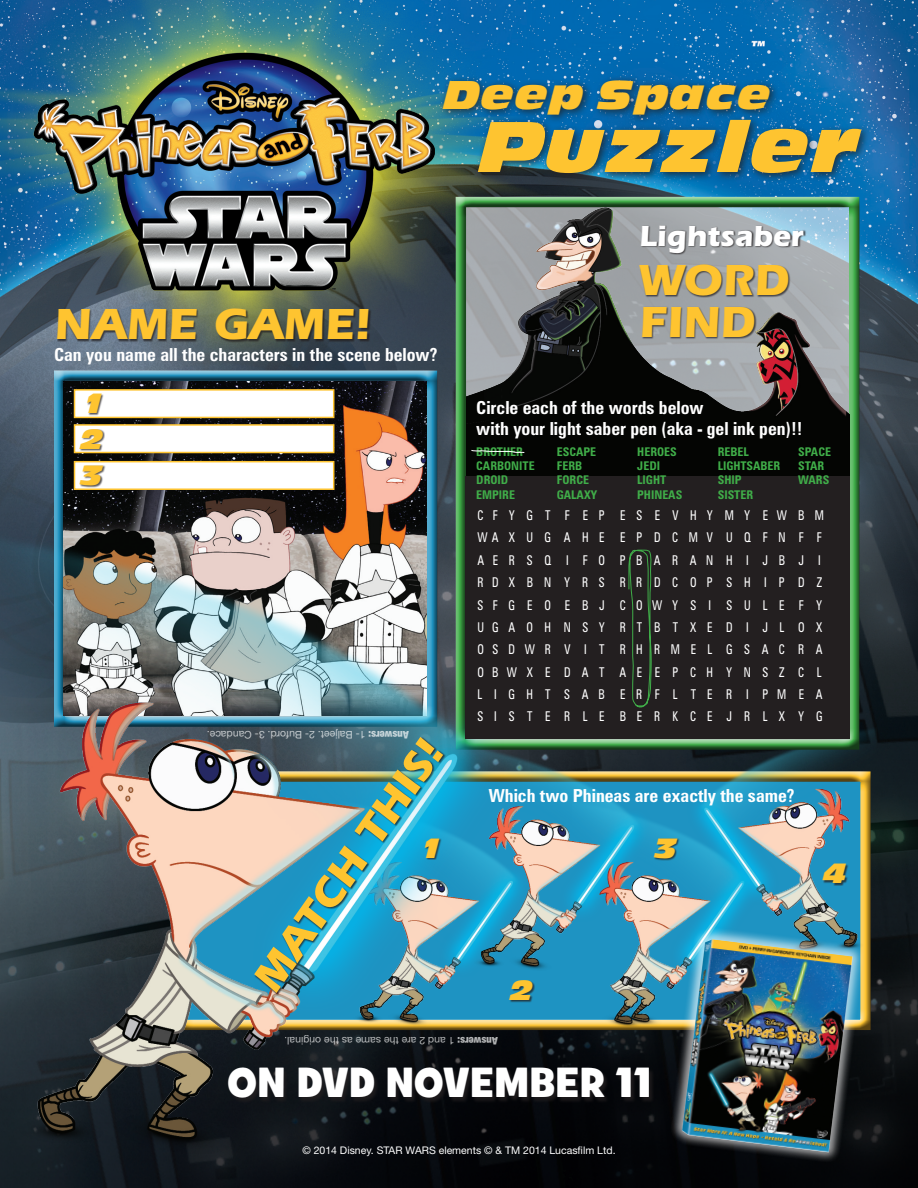
<style>
.page{position:relative;width:918px;height:1188px;background:#fff}
.page>*{position:absolute;margin:0;border:0;box-sizing:border-box;transform-origin:0 0}
.t1{font:75px "A Olive Nord Itlic";color:#fec430}
.t2{font:700 45px "Itc Eras";color:#fec430}
.t3{font:700 43.5px "Itc Eras";color:#fec430}
.t4{font:700 42px "Disney Junior";color:#fff}
.t5{font:42px "A Olive Nord Itlic";color:#fec430}
.t6{font:700 30px "Itc Eras";color:#fff}
.t7{font:29.25px "A Olive Nord Itlic";color:#fec430}
.t8{font:700 condensed 18px "Zurich BT";color:#fff}
.t9{font:condensed 13.5px "Zurich BT";letter-spacing:1.015em;color:#fff;scale:.85 1}
.t10{font:condensed 13.5px "Zurich BT";letter-spacing:.995em;color:#fff;scale:.85 1}
.t11{font:condensed 13.5px "Zurich BT";letter-spacing:.975em;color:#fff;scale:.85 1}
.t12{font:condensed 13.5px "Zurich BT";letter-spacing:.97em;color:#fff;scale:.85 1}
.t13{font:condensed 13.5px "Zurich BT";letter-spacing:.965em;color:#fff;scale:.85 1}
.t14{font:condensed 13.5px "Zurich BT";letter-spacing:.92em;color:#fff;scale:.85 1}
.t15{font:condensed 13.5px "Zurich BT";letter-spacing:1.035em;color:#fff;scale:.85 1}
.t16{font:condensed 13.5px "Zurich BT";letter-spacing:1.06em;color:#fff;scale:.85 1}
.t17{font:700 condensed 12px "Zurich BT";color:#40ae49}
.t18{font:10.5px "Helvetica Neue";color:#fff}
.s1{font-weight:900;font-stretch:condensed}
</style>
<div class="page">
<img style="left:0;top:0;width:918px;height:1188px">
<img style="left:536px;top:711px;width:371px;height:333px">
<img style="left:64px;top:389px;width:363px;height:104px">
<img style="left:0;top:0;width:645px;height:389px">
<div style="left:455px;top:197px;width:405px;height:554px;background:#231f20;opacity:.75"></div>
<img style="left:0;top:493px;width:536px;height:675px">
<div style="left:228px;top:1068px;width:427px;height:36px;background:#231f20;opacity:.75"></div>
<svg style="left:667px;top:924px;width:200px;height:243px;background:#2f5158"></svg>
<img style="left:682px;top:939px;width:171px;height:213px">
<div style="left:438px;top:75px;width:433px;height:108px;background:#231f20;opacity:.75"></div>
<img style="left:466px;top:201px;width:384px;height:275px">
<div style="left:466px;top:476px;width:384px;height:263px;background:#231f20"></div>
<div style="left:640px;top:225px;width:167px;height:115px;background:#231f20;opacity:.75"></div>
<div style="left:57px;top:308px;width:315px;height:35px;background:#231f20;opacity:.75"></div>
<div style="left:254px;top:736px;width:192px;height:260px;background:#231f20;opacity:.75"></div>
<div style="left:74px;top:389px;width:260px;height:29px;background:#fff;border:2px solid #fec430"></div>
<div style="left:74px;top:424px;width:260px;height:29px;background:#fff;border:2px solid #fec430"></div>
<div style="left:74px;top:461px;width:260px;height:29px;background:#fff;border:2px solid #fec430"></div>
<div style="left:87px;top:394px;width:18px;height:22px;background:#231f20;opacity:.75"></div>
<div style="left:425px;top:838px;width:18px;height:22px;background:#231f20;opacity:.75"></div>
<div style="left:654px;top:838px;width:26px;height:23px;background:#231f20;opacity:.75"></div>
<div style="left:509px;top:980px;width:26px;height:23px;background:#231f20;opacity:.75"></div>
<div style="left:823px;top:864px;width:26px;height:22px;background:#231f20;opacity:.75"></div>
<div style="left:79px;top:429px;width:26px;height:22px;background:#231f20;opacity:.75"></div>
<div style="left:80px;top:465px;width:26px;height:23px;background:#231f20;opacity:.75"></div>
<svg style="left:471px;top:449px;width:54px;height:4px"></svg>
<svg style="left:628px;top:549px;width:24px;height:159px"></svg>
<p class="t5" style="left:442px;top:67px;width:331px">Deep Space</p>
<p class="t1" style="left:476px;top:97px;width:385px">Puzzler</p>
<p class="t6" style="left:639px;top:218px;width:166px">Lightsaber</p>
<p class="t2" style="left:639px;top:254px;width:151px">WORD</p>
<p class="t2" style="left:54px;top:298px;width:318px">NAME GAME!</p>
<p class="t2" style="left:639px;top:296px;width:117px">FIND</p>
<p class="t8" style="left:54px;top:344px;width:385px">Can you name all the characters in the scene below?</p>
<p class="t7" style="left:84px;top:384px;width:22px">1</p>
<p class="t7" style="left:77px;top:420px;width:30px">2</p>
<p class="t7" style="left:77px;top:456px;width:31px">3</p>
<p class="t8" style="left:476px;top:396px;width:229px">Circle each of the words below</p>
<p class="t8" style="left:476px;top:418px;width:328px">with your light saber pen (aka - gel ink pen)!!</p>
<p class="t17" style="left:476px;top:444px;width:48px">BROTHER</p>
<p class="t17" style="left:476px;top:458px;width:60px">CARBONITE</p>
<p class="t17" style="left:476px;top:473px;width:33px">DROID</p>
<p class="t17" style="left:476px;top:487px;width:40px">EMPIRE</p>
<p class="t17" style="left:557px;top:444px;width:41px">ESCAPE</p>
<p class="t17" style="left:557px;top:458px;width:27px">FERB</p>
<p class="t17" style="left:557px;top:473px;width:34px">FORCE</p>
<p class="t17" style="left:557px;top:487px;width:42px">GALAXY</p>
<p class="t17" style="left:637px;top:444px;width:41px">HEROES</p>
<p class="t17" style="left:637px;top:458px;width:24px">JEDI</p>
<p class="t17" style="left:637px;top:473px;width:30px">LIGHT</p>
<p class="t17" style="left:637px;top:487px;width:47px">PHINEAS</p>
<p class="t17" style="left:798px;top:444px;width:34px">SPACE</p>
<p class="t17" style="left:798px;top:458px;width:28px">STAR</p>
<p class="t17" style="left:798px;top:473px;width:33px">WARS</p>
<p class="t17" style="left:718px;top:444px;width:33px">REBEL</p>
<p class="t17" style="left:718px;top:458px;width:64px">LIGHTSABER</p>
<p class="t17" style="left:718px;top:473px;width:25px">SHIP</p>
<p class="t17" style="left:718px;top:487px;width:37px">SISTER</p>
<p class="t11" style="left:477px;top:507px;width:409px">CFYGT FEP ESEVHYMYEWBM</p>
<p class="t12" style="left:477px;top:529px;width:407px">WAXUG AHE EPDCMV UQFN F F</p>
<p class="t13" style="left:477px;top:552px;width:405px">AERSQ I FO PBARANH I JB J I</p>
<p class="t9" style="left:477px;top:574px;width:407px">RDXBN YRS RRDCOP SH IP DZ</p>
<p class="t9" style="left:477px;top:597px;width:407px">SFGEO EBJ COWYSI SULE FY</p>
<p class="t10" style="left:477px;top:619px;width:407px">UGAOHNSY RTBTXE D I JL OX</p>
<p class="t14" style="left:477px;top:641px;width:408px">OSDWR V IT RHRMEL GSAC RA</p>
<p class="t10" style="left:477px;top:664px;width:407px">OBWXE DAT AEEPCH YNSZ CL</p>
<p class="t15" style="left:477px;top:686px;width:408px">LIGHT SAB ERFLTE R I PMEA</p>
<p class="t16" style="left:477px;top:708px;width:408px">SISTE RLE BERKCE JRLX YG</p>
<p class="t18" style="left:409px;top:741px;width:203px;rotate:-180deg"><span class="s1">Answers:</span> 1- Baljeet. 2- Buford. 3- Candace.</p>
<p class="t3" style="left:243px;top:972px;width:298px;rotate:-55deg">MATCH THIS!</p>
<p class="t8" style="left:489px;top:784px;width:307px">Which two Phineas are exactly the same?</p>
<p class="t7" style="left:422px;top:828px;width:22px">1</p>
<p class="t7" style="left:651px;top:828px;width:31px">3</p>
<p class="t7" style="left:507px;top:971px;width:30px">2</p>
<p class="t18" style="left:498px;top:1047px;width:215px;rotate:-180deg"><span class="s1">Answers:</span> 1 and 2 are the same as the original.</p>
<p class="t4" style="left:228px;top:1057px;width:426px">ON DVD NOVEMBER 11</p>
<p class="t18" style="left:302px;top:1144px;width:315px">© 2014 Disney. STAR WARS elements © &amp; TM 2014 Lucasfilm Ltd.</p>
<p class="t7" style="left:820px;top:854px;width:31px">4</p>
</div>
